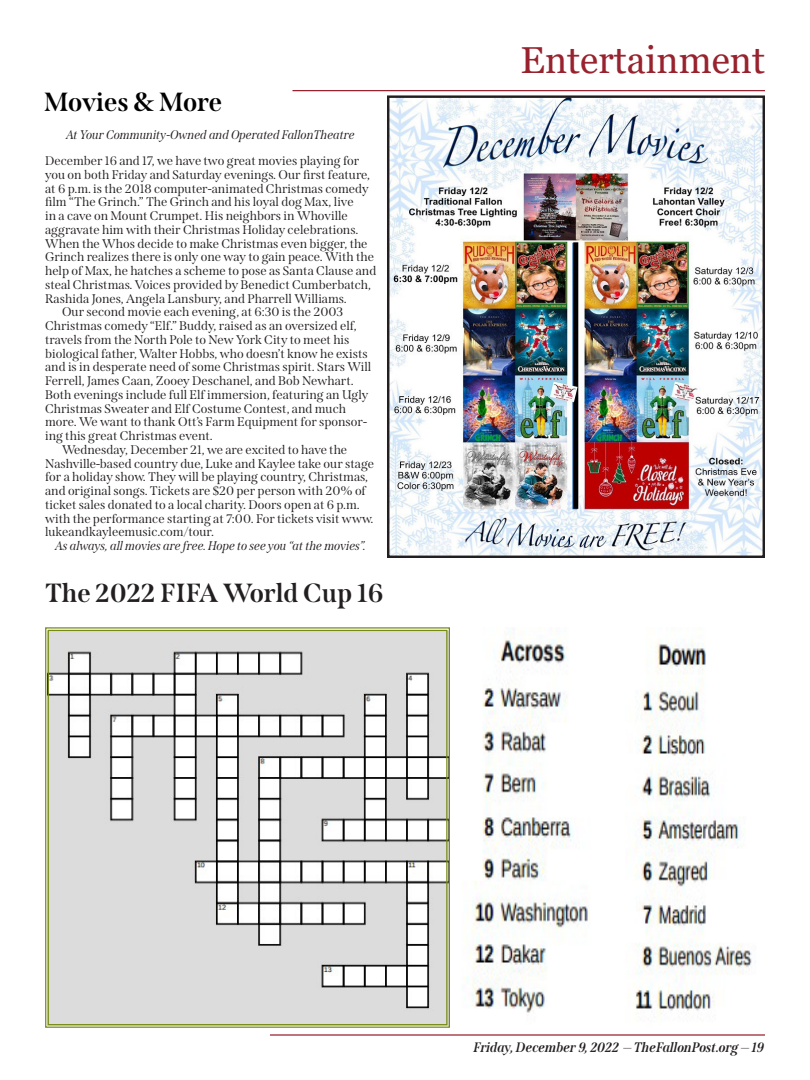
<style>
.page{position:relative;width:810px;height:1080px;background:#fff}
.page>*{position:absolute;margin:0;border:0;box-sizing:border-box;transform-origin:0 0}
.Heading{font:37.5px "Georgia";color:#98222d}
.Titles{font:700 26.25px "Span";color:#231f20}
.Titles-2{font:700 26.25px "Span";letter-spacing:-.005em;color:#000}
.t1{font:italic 700 13.75px "Span";color:#231f20}
.Fallon_Post_Body{font:12.5px/13.8px "Span";color:#231f20}
.Fallon_Post_Body-2{font:italic 12.5px "Span";color:#231f20}
</style>
<div class="page">
<hr style="left:292px;top:90px;width:473px;height:1px;background:#98222d">
<hr style="left:270px;top:1034px;width:495px;height:2px;background:#98222d">
<img style="left:390px;top:98px;width:372px;height:457px">
<div style="left:387px;top:95px;width:378px;height:463px;border:2px solid #231f20"></div>
<svg style="left:45px;top:627px;width:405px;height:401px"></svg>
<div style="left:48px;top:630px;width:399px;height:395px;border:1px solid #778a14"></div>
<img style="left:464px;top:627px;width:126px;height:386px">
<img style="left:628px;top:627px;width:124px;height:389px">
<p class="Titles-2" style="left:44px;top:86px;width:180px">Movies &amp; More</p>
<p class="Fallon_Post_Body-2" style="left:67px;top:127px;width:290px">At Your Community-Owned and Operated FallonTheatre</p>
<p class="Fallon_Post_Body" style="left:45px;top:154px;width:333px">December 16 and 17, we have two great movies playing for you on both Friday and Saturday evenings. Our first feature, at 6 p.m. is the 2018 computer-animated Christmas comedy film “The Grinch.” The Grinch and his loyal dog Max, live<br>in a cave on Mount Crumpet. His neighbors in Whoville aggravate him with their Christmas Holiday celebrations.<br>When the Whos decide to make Christmas even bigger, the Grinch realizes there is only one way to gain peace. With the help of Max, he hatches a scheme to pose as Santa Clause and steal Christmas. Voices provided by Benedict Cumberbatch, Rashida Jones, Angela Lansbury, and Pharrell Williams.</p>
<p class="Fallon_Post_Body" style="left:45px;top:305px;width:328px;text-indent:17px">Our second movie each evening, at 6:30 is the 2003<br>Christmas comedy “Elf.” Buddy, raised as an oversized elf, travels from the North Pole to New York City to meet his biological father, Walter Hobbs, who doesn’t know he exists and is in desperate need of some Christmas spirit. Stars Will Ferrell, James Caan, Zooey Deschanel, and Bob Newhart.<br>Both evenings include full Elf immersion, featuring an Ugly Christmas Sweater and Elf Costume Contest, and much more. We want to thank Ott’s Farm Equipment for sponsor&shy;ing this great Christmas event.</p>
<p class="Fallon_Post_Body" style="left:45px;top:443px;width:331px;text-indent:17px">Wednesday, December 21, we are excited to have the Nashville-based country due, Luke and Kaylee take our stage for a holiday show. They will be playing country, Christmas, and original songs. Tickets are $20 per person with 20% of ticket sales donated to a local charity. Doors open at 6 p.m. with the performance starting at 7:00. For tickets visit www. lukeandkayleemusic.com/tour.</p>
<p class="Fallon_Post_Body-2" style="left:56px;top:538px;width:312px">As always, all movies are free. Hope to see you “at the movies”.</p>
<p class="Titles" style="left:45px;top:577px;width:340px">The 2022 FIFA World Cup 16</p>
<p class="Heading" style="left:521px;top:38px;width:246px">Entertainment</p>
<p class="t1" style="left:474px;top:1039px;width:292px">Friday, December 9, 2022 — TheFallonPost.org — 19</p>
</div>
